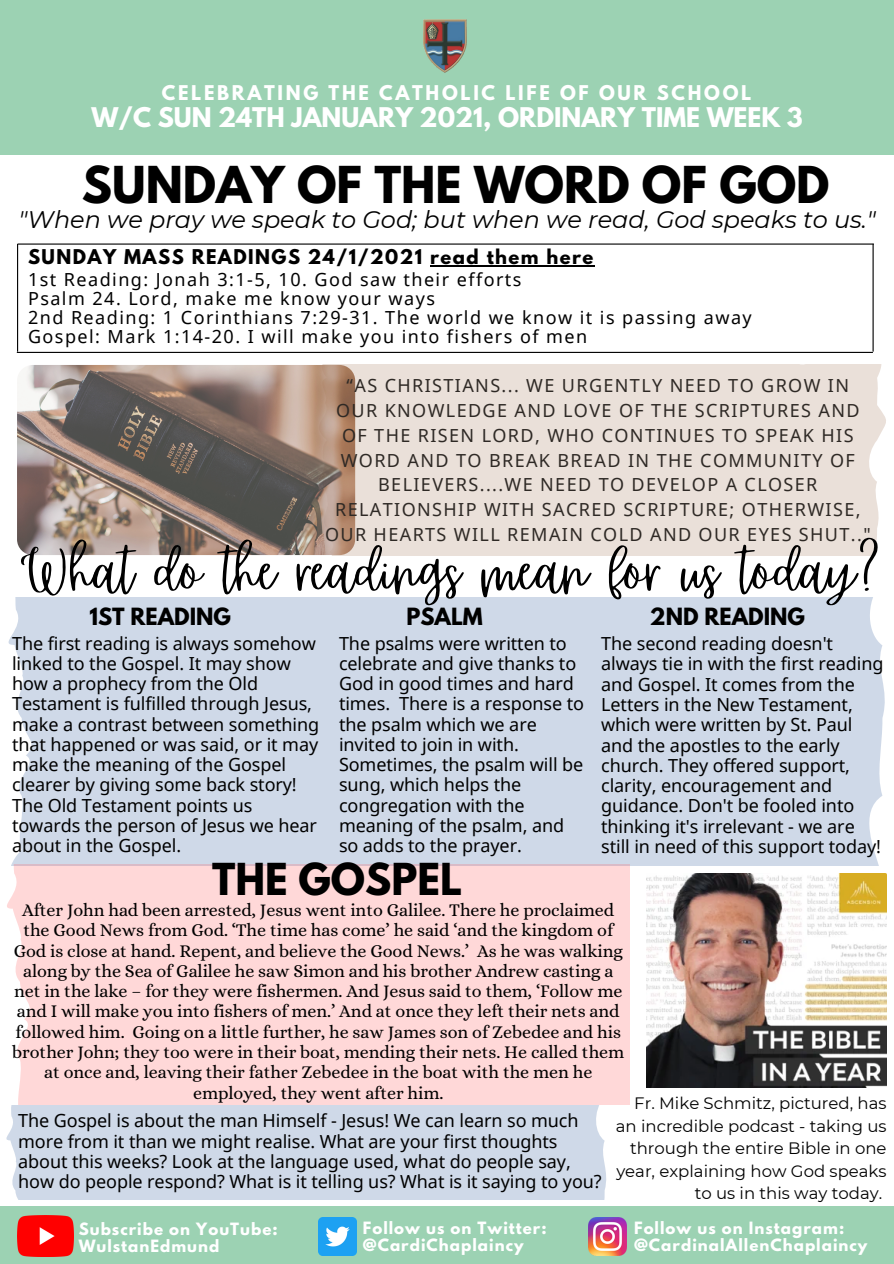
<style>
.page{position:relative;width:894px;height:1264px;background:#fff}
.page>*{position:absolute;margin:0;border:0;box-sizing:border-box;transform-origin:0 0}
.t1{font:72px "Rumba";color:#000}
.t2{font:700 45px "League Spartan";color:#000}
.t3{font:700 39px "League Spartan";color:#000}
.t4{font:italic 24px "Montserrat";color:#000}
.t5{font:700 24px "League Spartan";color:#fff}
.t6{font:700 21px "League Spartan";color:#000}
.t7{font:18px/20.2px "Noto Sans";letter-spacing:-.005em;color:#000}
.t8{font:18px/20.2px "Alice";letter-spacing:-.005em;color:#000;text-align:center}
.t9{font:18px/24.8px "Noto Sans";letter-spacing:.075em;color:#2e2925;text-align:center}
.t10{font:18px "Noto Sans";letter-spacing:.08em;color:#000}
.t11{font:700 18px "League Spartan";letter-spacing:.08em;color:#000}
.t12{font:700 18px "League Spartan";letter-spacing:.15em;color:#fff}
.t13{font:16.5px/22.5px "Montserrat";color:#000;text-align:right}
.t14{font:700 15px "League Spartan";letter-spacing:.07em;color:#fff}
</style>
<div class="page">
<div style="left:0;top:0;width:893px;height:155px;background:#9cd2b3"></div>
<img style="left:423px;top:20px;width:43px;height:53px">
<hr style="left:18px;top:243px;width:855px;height:2px;background:#000">
<hr style="left:17px;top:244px;width:1px;height:107px;background:#000">
<hr style="left:872px;top:244px;width:1px;height:107px;background:#000">
<div style="left:8px;top:597px;width:877px;height:268px;background:#cfd9e8"></div>
<div style="left:0;top:1206px;width:893px;height:57px;background:#9cd2b3"></div>
<img style="left:318px;top:1217px;width:38px;height:38px">
<hr style="left:17px;top:352px;width:855px;height:1px;background:#000">
<img style="left:588px;top:1217px;width:38px;height:38px">
<img style="left:17px;top:1215px;width:56px;height:41px">
<div style="left:343px;top:365px;width:543px;height:190px;background:#eae0d9"></div>
<img style="left:17px;top:365px;width:338px;height:190px;border-radius:16px">
<img style="left:646px;top:873px;width:240px;height:214px">
<hr style="left:430px;top:265px;width:164px;height:2px;background:#000">
<div style="left:7px;top:864px;width:622px;height:240px;background:#ffd8d8"></div>
<div style="left:6px;top:1105px;width:601px;height:94px;background:#cfd9e8"></div>
<p class="t12" style="left:162px;top:84px;width:591px">CELEBRATING THE CATHOLIC LIFE OF OUR SCHOOL</p>
<p class="t5" style="left:91px;top:106px;width:712px">W/C SUN 24TH JANUARY 2021, ORDINARY TIME WEEK 3</p>
<p class="t2" style="left:82px;top:162px;width:749px">SUNDAY OF THE WORD OF GOD</p>
<p class="t4" style="left:18px;top:204px;width:858px">"When we pray we speak to God; but when we read, God speaks to us."</p>
<p class="t11" style="left:28px;top:248px;width:566px">SUNDAY MASS READINGS 24/1/2021 read them here</p>
<p class="t10" style="left:28px;top:266px;width:495px">1st Reading: Jonah 3:1-5, 10. God saw their efforts</p>
<p class="t10" style="left:28px;top:286px;width:408px">Psalm 24. Lord, make me know your ways</p>
<p class="t10" style="left:28px;top:305px;width:725px">2nd Reading: 1 Corinthians 7:29-31. The world we know it is passing away</p>
<p class="t10" style="left:28px;top:324px;width:560px">Gospel: Mark 1:14-20. I will make you into fishers of men</p>
<p class="t9" style="left:325px;top:373px;width:547px">“AS CHRISTIANS... WE URGENTLY NEED TO GROW IN OUR KNOWLEDGE AND LOVE OF THE SCRIPTURES AND OF THE RISEN LORD, WHO CONTINUES TO SPEAK HIS WORD AND TO BREAK BREAD IN THE COMMUNITY OF BELIEVERS....WE NEED TO DEVELOP A CLOSER RELATIONSHIP WITH SACRED SCRIPTURE; OTHERWISE, OUR HEARTS WILL REMAIN COLD AND OUR EYES SHUT.."</p>
<p class="t1" style="left:21px;top:526px;width:860px">What do the readings mean for us today?</p>
<p class="t7" style="left:339px;top:632px;width:246px">The psalms were written to celebrate and give thanks to<br>God in good times and hard times. There is a response to the psalm which we are invited to join in with.<br>Sometimes, the psalm will be sung, which helps the congregation with the meaning of the psalm, and so adds to the prayer.</p>
<p class="t6" style="left:89px;top:606px;width:143px">1ST READING</p>
<p class="t6" style="left:406px;top:606px;width:78px">PSALM</p>
<p class="t6" style="left:649px;top:606px;width:156px">2ND READING</p>
<p class="t7" style="left:601px;top:633px;width:284px">The second reading doesn't always tie in with the first reading and Gospel. It comes from the<br>Letters in the New Testament, which were written by St. Paul and the apostles to the early church. They offered support, clarity, encouragement and guidance. Don't be fooled into thinking it's irrelevant - we are still in need of this support today!</p>
<p class="t7" style="left:12px;top:632px;width:308px">The first reading is always somehow linked to the Gospel. It may show how a prophecy from the Old<br>Testament is fulfilled through Jesus, make a contrast between something that happened or was said, or it may make the meaning of the Gospel clearer by giving some back story!<br>The Old Testament points us towards the person of Jesus we hear about in the Gospel.</p>
<p class="t3" style="left:212px;top:859px;width:251px">THE GOSPEL</p>
<p class="t8" style="left:12px;top:899px;width:613px">After John had been arrested, Jesus went into Galilee. There he proclaimed the Good News from God. ‘The time has come’ he said ‘and the kingdom of God is close at hand. Repent, and believe the Good News.’ As he was walking along by the Sea of Galilee he saw Simon and his brother Andrew casting a net in the lake – for they were fishermen. And Jesus said to them, ‘Follow me and I will make you into fishers of men.’ And at once they left their nets and followed him. Going on a little further, he saw James son of Zebedee and his brother John; they too were in their boat, mending their nets. He called them at once and, leaving their father Zebedee in the boat with the men he employed, they went after him.</p>
<p class="t7" style="left:18px;top:1110px;width:585px">The Gospel is about the man Himself - Jesus! We can learn so much more from it than we might realise. What are your first thoughts about this weeks? Look at the language used, what do people say, how do people respond? What is it telling us? What is it saying to you?</p>
<p class="t13" style="left:615px;top:1091px;width:272px">Fr. Mike Schmitz, pictured, has an incredible podcast - taking us through the entire Bible in one year, explaining how God speaks to us in this way today.</p>
<p class="t14" style="left:79px;top:1221px;width:200px">Subscribe on YouTube:</p>
<p class="t14" style="left:79px;top:1237px;width:142px">WulstanEdmund</p>
<p class="t14" style="left:363px;top:1220px;width:185px">Follow us on Twitter:</p>
<p class="t14" style="left:363px;top:1237px;width:162px">@CardiChaplaincy</p>
<p class="t14" style="left:634px;top:1220px;width:211px">Follow us on Instagram:</p>
<p class="t14" style="left:634px;top:1237px;width:235px">@CardinalAllenChaplaincy</p>
</div>
